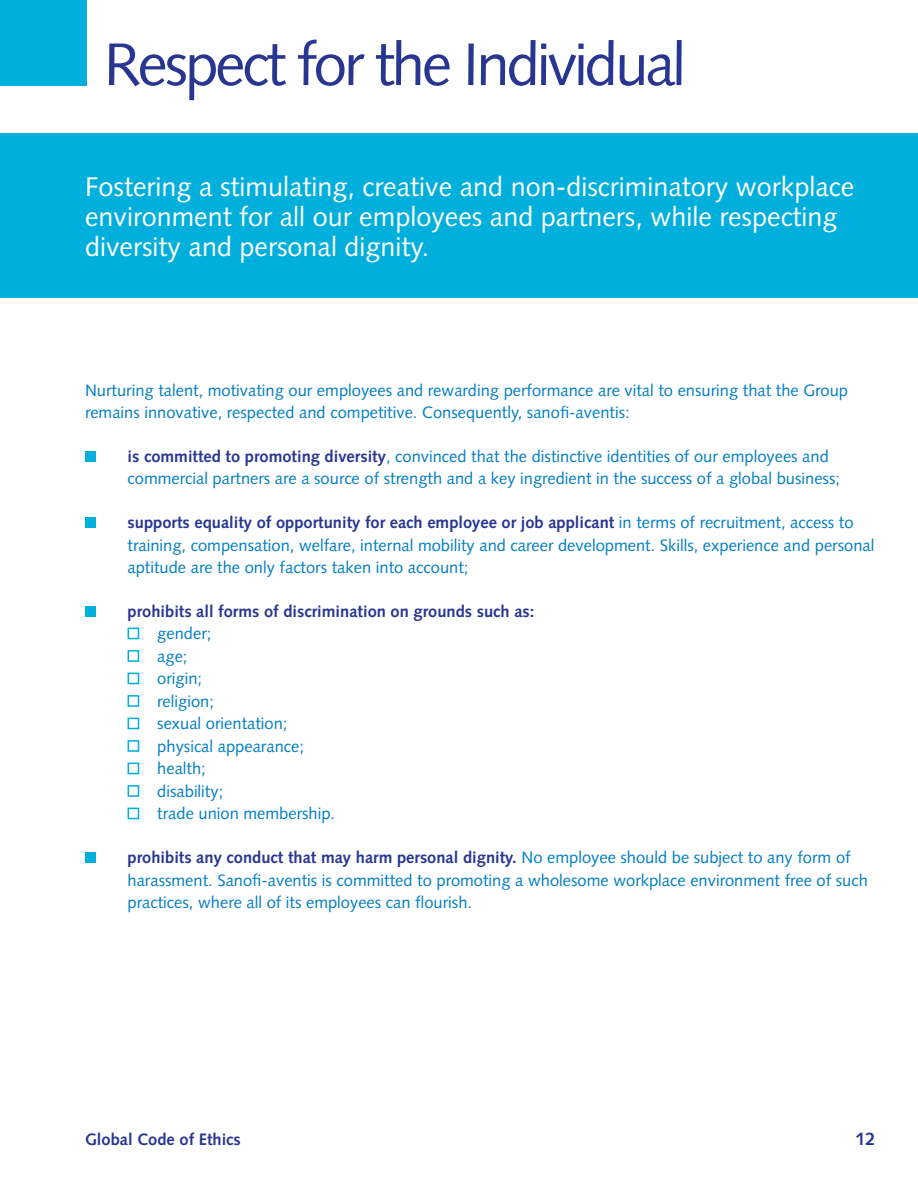
<style>
.page{position:relative;width:918px;height:1188px;background:#fff}
.page>*{position:absolute;margin:0;border:0;box-sizing:border-box;transform-origin:0 0}
.t1{font:60px "Syntax";letter-spacing:-.05em;color:#283691}
.t2{font:27px/30px "Syntax";color:#fff}
.t3{font:700 18px "Syntax";color:#283691}
.t4{font:16.5px/22.5px "Syntax";color:#007dc3}
.t5{font:700 16.5px "Syntax";color:#283691}
.s1{font-weight:700;color:#283691}
</style>
<div class="page">
<div style="left:0;top:0;width:87px;height:85px;background:#00afdb"></div>
<div style="left:0;top:133px;width:918px;height:165px;background:#00afdb"></div>
<div style="left:85px;top:452px;width:10px;height:10px;background:#00afdb"></div>
<div style="left:85px;top:518px;width:10px;height:10px;background:#00afdb"></div>
<div style="left:85px;top:607px;width:10px;height:10px;background:#00afdb"></div>
<div style="left:128px;top:628px;width:11px;height:11px;border:2px solid #00afdb"></div>
<div style="left:128px;top:650px;width:11px;height:12px;border:2px solid #00afdb"></div>
<div style="left:128px;top:673px;width:11px;height:11px;border:2px solid #00afdb"></div>
<div style="left:128px;top:695px;width:11px;height:12px;border:2px solid #00afdb"></div>
<div style="left:128px;top:718px;width:11px;height:11px;border:2px solid #00afdb"></div>
<div style="left:128px;top:740px;width:11px;height:12px;border:2px solid #00afdb"></div>
<div style="left:128px;top:763px;width:11px;height:11px;border:2px solid #00afdb"></div>
<div style="left:128px;top:785px;width:11px;height:12px;border:2px solid #00afdb"></div>
<div style="left:128px;top:808px;width:11px;height:11px;border:2px solid #00afdb"></div>
<div style="left:85px;top:853px;width:10px;height:10px;background:#00afdb"></div>
<h1 class="t1" style="left:104px;top:29px;width:583px">Respect for the Individual</h1>
<h2 class="t2" style="left:85px;top:172px;width:771px">Fostering a stimulating, creative and non-discriminatory workplace environment for all our employees and partners, while respecting diversity and personal dignity.</h2>
<p class="t4" style="left:85px;top:379px;width:765px">Nurturing talent, motivating our employees and rewarding performance are vital to ensuring that the Group remains innovative, respected and competitive. Consequently, sanofi-aventis:</p>
<p class="t4" style="left:128px;top:445px;width:714px"><span class="s1">is committed to promoting diversity</span>, convinced that the distinctive identities of our employees and commercial partners are a source of strength and a key ingredient in the success of a global business;</p>
<p class="t4" style="left:128px;top:511px;width:748px"><span class="s1">supports equality of opportunity for each employee or job applicant</span> in terms of recruitment, access to training, compensation, welfare, internal mobility and career development. Skills, experience and personal aptitude are the only factors taken into account;</p>
<p class="t5" style="left:128px;top:602px;width:408px">prohibits all forms of discrimination on grounds such as:</p>
<p class="t4" style="left:157px;top:622px;width:179px">gender;<br>age;<br>origin;<br>religion;<br>sexual orientation; physical appearance; health;<br>disability;<br>trade union membership.</p>
<p class="t4" style="left:128px;top:846px;width:742px"><span class="s1">prohibits any conduct that may harm personal dignity.</span> No employee should be subject to any form of harassment. Sanofi-aventis is committed to promoting a wholesome workplace environment free of such practices, where all of its employees can flourish.</p>
<p class="t5" style="left:85px;top:1130px;width:157px">Global Code of Ethics</p>
<p class="t3" style="left:855px;top:1129px;width:22px">12</p>
</div>
